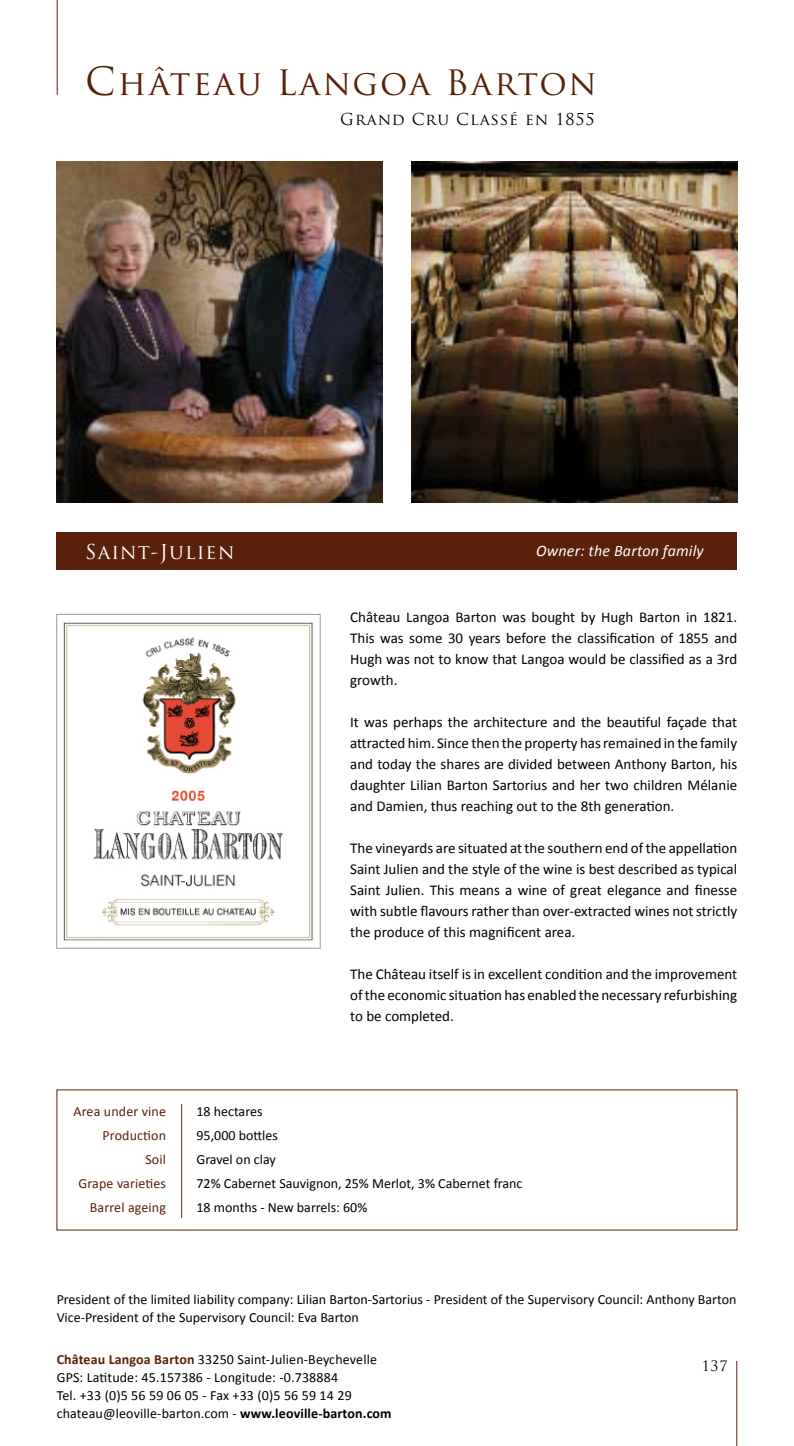
<style>
.page{position:relative;width:794px;height:1446px;background:#fff}
.page>*{position:absolute;margin:0;border:0;box-sizing:border-box;transform-origin:0 0}
.t1{font:34px "Trajan Pro";letter-spacing:.06em;color:#59200a}
.t2{font:20px "Trajan Pro";letter-spacing:.06em;color:#fff}
.t3{font:italic 16px "Calibri";letter-spacing:.01em;color:#fff}
.t4{font:16px "Trajan Pro";letter-spacing:.06em;color:#000}
.t5{font:15px/21px "Calibri";color:#000;text-align:justify}
.t6{font:14px/24px "Calibri";color:#000}
.t7{font:14px/24px "Calibri";letter-spacing:.01em;color:#59200a;text-align:right}
.t8{font:14px "Trajan Pro";color:#000}
.s1{font-size:38px}
.s2{font-weight:700;color:#59200a}
.s3{font-weight:700}
</style>
<div class="page">
<hr style="left:736px;top:1361px;width:1px;height:85px;background:#59200a">
<div style="left:57px;top:531px;width:680px;height:38px;background:#59200a"></div>
<hr style="left:57px;top:0;width:1px;height:95px;background:#59200a">
<img style="left:63px;top:622px;width:251px;height:319px">
<img style="left:411px;top:162px;width:326px;height:340px">
<img style="left:57px;top:162px;width:326px;height:340px">
<hr style="left:181px;top:1104px;width:1px;height:113px;background:#59200a">
<h1 class="t1" style="left:85px;top:61px;width:513px"><span class="s1">C</span>hâteau Langoa Barton</h1>
<p class="t4" style="left:340px;top:109px;width:256px">Grand Cru Classé en 1855</p>
<h2 class="t2" style="left:85px;top:539px;width:151px">Saint-Julien</h2>
<p class="t3" style="left:536px;top:540px;width:169px">Owner: the Barton family</p>
<p class="t5" style="left:350px;top:606px;width:388px;text-align:left">Château Langoa Barton was bought by Hugh Barton in 1821.<br>This was some 30 years before the classification of 1855 and Hugh was not to know that Langoa would be classified as a 3rd growth.</p>
<p class="t5" style="left:350px;top:711px;width:388px">It was perhaps the architecture and the beautiful façade that attracted him. Since then the property has remained in the family and today the shares are divided between Anthony Barton, his daughter Lilian Barton Sartorius and her two children Mélanie and Damien, thus reaching out to the 8th generation.</p>
<p class="t5" style="left:350px;top:837px;width:388px">The vineyards are situated at the southern end of the appellation Saint Julien and the style of the wine is best described as typical Saint Julien. This means a wine of great elegance and finesse with subtle flavours rather than over-extracted wines not strictly the produce of this magnificent area.</p>
<p class="t5" style="left:350px;top:963px;width:388px">The Château itself is in excellent condition and the improvement of the economic situation has enabled the necessary refurbishing to be completed.</p>
<p class="t7" style="left:73px;top:1098px;width:94px">Area under vine<br>Production<br>Soil<br>Grape varieties<br>Barrel ageing</p>
<p class="t6" style="left:196px;top:1098px;width:327px">18 hectares<br>95,000 bottles<br>Gravel on clay<br>72% Cabernet Sauvignon, 25% Merlot, 3% Cabernet franc<br>18 months - New barrels: 60%</p>
<p class="t6" style="left:57px;top:1290px;width:681px;line-height:18px">President of the limited liability company: Lilian Barton-Sartorius - President of the Supervisory Council: Anthony Barton<br>Vice-President of the Supervisory Council: Eva Barton</p>
<p class="t6" style="left:57px;top:1350px;width:336px;line-height:18px"><span class="s2">Château Langoa Barton</span> 33250 Saint-Julien-Beychevelle GPS: Latitude: 45.157386 - Longitude: -0.738884<br>Tel. +33 (0)5 56 59 06 05 - Fax +33 (0)5 56 59 14 29 chateau@leoville-barton.com - <span class="s3">www.leoville-barton.com</span></p>
<p class="t8" style="left:702px;top:1357px;width:27px">137</p>
</div>
